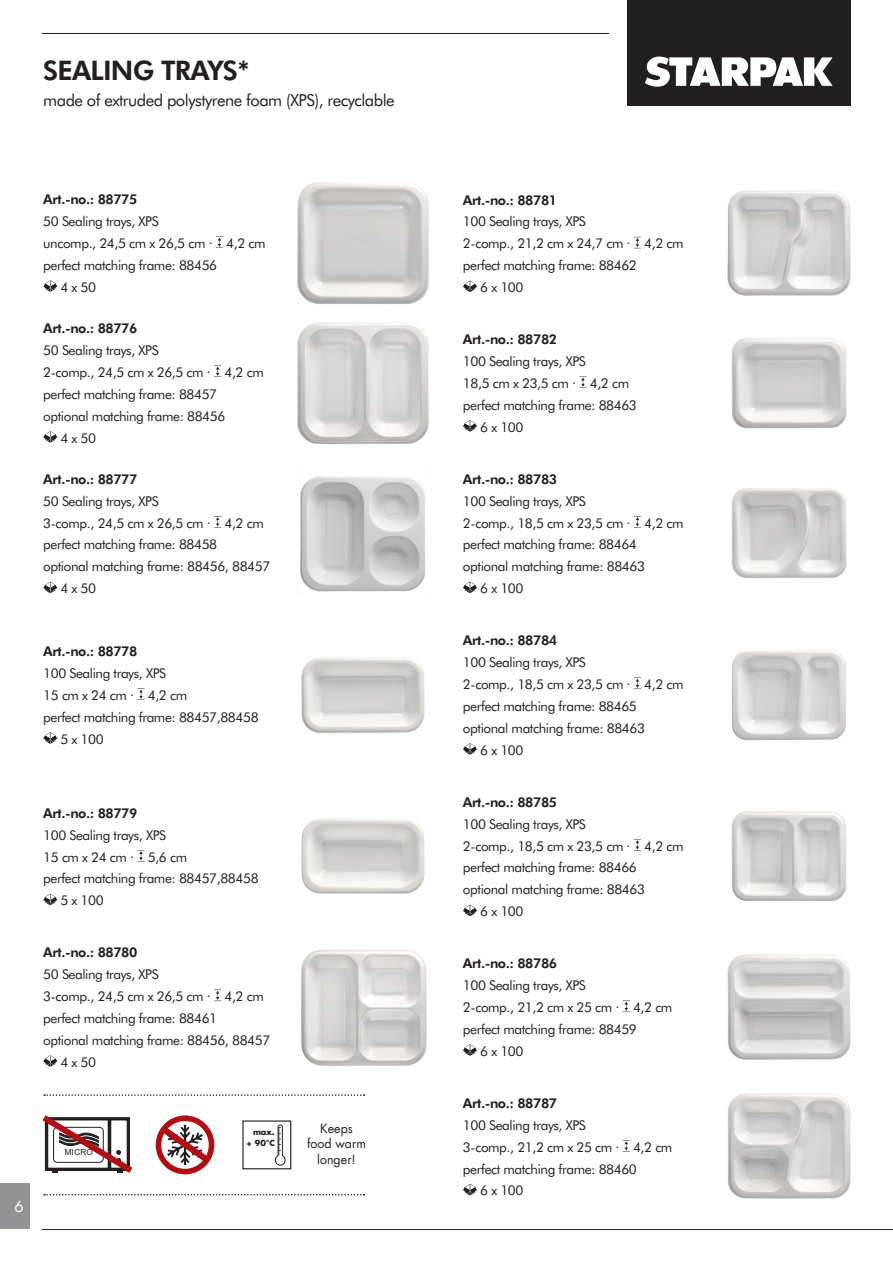
<style>
.page{position:relative;width:893px;height:1263px;background:#fff}
.page>*{position:absolute;margin:0;border:0;box-sizing:border-box;transform-origin:0 0}
.t1{font:700 27px "Futura BT";letter-spacing:-.03em;color:#231f20}
.t2{font:16.5px "Futura BT";letter-spacing:-.03em;color:#231f20}
.Pagina_li{font:15px "Futura LT";color:#fff}
.t3{font:13.5px "Futura BT";letter-spacing:-.03em;color:#231f20}
.t4{font:700 13.5px "Futura BT";letter-spacing:-.03em;color:#231f20}
.t5{font:12.45px/15.6px "Futura LT";color:#231f20;text-align:center}
.t6{font:8.4px "Arial";letter-spacing:.005em;color:#231f20}
.Papstar_Default{font:700 8.1px "Futura LT";color:#231f20}
</style>
<div class="page">
<hr style="left:42px;top:33px;width:567px;height:1px;background:#231f20">
<div style="left:627px;top:0;width:223px;height:105px;background:#231f20"></div>
<svg style="left:645px;top:57px;width:188px;height:30px"></svg>
<div style="left:0;top:1183px;width:30px;height:46px;background:#919495"></div>
<svg style="left:214px;top:516px;width:7px;height:12px"></svg>
<svg style="left:43px;top:582px;width:14px;height:11px"></svg>
<img style="left:300px;top:476px;width:126px;height:116px">
<svg style="left:634px;top:516px;width:7px;height:12px"></svg>
<svg style="left:463px;top:582px;width:14px;height:11px"></svg>
<img style="left:731px;top:488px;width:116px;height:91px">
<svg style="left:579px;top:376px;width:8px;height:12px"></svg>
<svg style="left:463px;top:420px;width:14px;height:12px"></svg>
<img style="left:727px;top:190px;width:124px;height:239px">
<img style="left:297px;top:182px;width:132px;height:263px">
<svg style="left:214px;top:365px;width:7px;height:12px"></svg>
<svg style="left:43px;top:431px;width:14px;height:12px"></svg>
<svg style="left:634px;top:677px;width:7px;height:12px"></svg>
<svg style="left:463px;top:743px;width:14px;height:12px"></svg>
<img style="left:731px;top:650px;width:115px;height:91px">
<svg style="left:137px;top:688px;width:8px;height:12px"></svg>
<svg style="left:43px;top:732px;width:14px;height:12px"></svg>
<img style="left:301px;top:657px;width:124px;height:77px">
<svg style="left:634px;top:839px;width:7px;height:12px"></svg>
<svg style="left:463px;top:905px;width:14px;height:11px"></svg>
<img style="left:731px;top:811px;width:115px;height:90px">
<img style="left:301px;top:818px;width:124px;height:76px">
<svg style="left:137px;top:850px;width:8px;height:12px"></svg>
<svg style="left:43px;top:894px;width:14px;height:11px"></svg>
<svg style="left:623px;top:1000px;width:7px;height:12px"></svg>
<svg style="left:463px;top:1044px;width:14px;height:12px"></svg>
<img style="left:727px;top:954px;width:124px;height:245px">
<img style="left:301px;top:949px;width:126px;height:117px">
<svg style="left:214px;top:989px;width:7px;height:12px"></svg>
<svg style="left:43px;top:1055px;width:14px;height:12px"></svg>
<svg style="left:216px;top:236px;width:7px;height:12px"></svg>
<svg style="left:43px;top:280px;width:14px;height:12px"></svg>
<svg style="left:634px;top:237px;width:7px;height:12px"></svg>
<svg style="left:463px;top:280px;width:14px;height:12px"></svg>
<svg style="left:623px;top:1140px;width:7px;height:12px"></svg>
<svg style="left:463px;top:1184px;width:14px;height:11px"></svg>
<svg style="left:44px;top:1094px;width:321px;height:2px"></svg>
<svg style="left:44px;top:1194px;width:321px;height:1px"></svg>
<svg style="left:155px;top:1115px;width:60px;height:60px"></svg>
<div style="left:242px;top:1120px;width:49px;height:49px;border:1px solid #231f20"></div>
<svg style="left:275px;top:1124px;width:11px;height:41px"></svg>
<svg style="left:42px;top:1115px;width:91px;height:58px"></svg>
<hr style="left:42px;top:1229px;width:851px;height:1px;background:#231f20">
<p class="t1" style="left:43px;top:52px;width:208px">SEALING TRAYS*</p>
<p class="t2" style="left:43px;top:89px;width:353px">made of extruded polystyrene foam (XPS), recyclable</p>
<p class="t4" style="left:43px;top:190px;width:96px">Art.-no.: 88775</p>
<p class="t3" style="left:43px;top:212px;width:117px">50 Sealing trays, XPS</p>
<p class="t3" style="left:43px;top:234px;width:224px">uncomp., 24,5 cm x 26,5 cm · 4,2 cm</p>
<p class="t3" style="left:43px;top:256px;width:175px">perfect matching frame: 88456</p>
<p class="t3" style="left:60px;top:278px;width:37px">4 x 50</p>
<p class="t4" style="left:43px;top:319px;width:96px">Art.-no.: 88776</p>
<p class="t3" style="left:43px;top:341px;width:117px">50 Sealing trays, XPS</p>
<p class="t3" style="left:43px;top:363px;width:222px">2-comp., 24,5 cm x 26,5 cm · 4,2 cm</p>
<p class="t3" style="left:43px;top:385px;width:175px">perfect matching frame: 88457</p>
<p class="t3" style="left:43px;top:407px;width:184px">optional matching frame: 88456</p>
<p class="t3" style="left:60px;top:429px;width:37px">4 x 50</p>
<p class="t4" style="left:43px;top:469px;width:96px">Art.-no.: 88777</p>
<p class="t3" style="left:43px;top:491px;width:117px">50 Sealing trays, XPS</p>
<p class="t3" style="left:43px;top:513px;width:222px">3-comp., 24,5 cm x 26,5 cm · 4,2 cm</p>
<p class="t3" style="left:43px;top:535px;width:175px">perfect matching frame: 88458</p>
<p class="t3" style="left:43px;top:557px;width:229px">optional matching frame: 88456, 88457</p>
<p class="t3" style="left:60px;top:579px;width:37px">4 x 50</p>
<p class="t4" style="left:43px;top:642px;width:96px">Art.-no.: 88778</p>
<p class="t3" style="left:43px;top:664px;width:124px">100 Sealing trays, XPS</p>
<p class="t3" style="left:43px;top:686px;width:145px">15 cm x 24 cm · 4,2 cm</p>
<p class="t3" style="left:43px;top:708px;width:217px">perfect matching frame: 88457,88458</p>
<p class="t3" style="left:60px;top:730px;width:45px">5 x 100</p>
<p class="t4" style="left:43px;top:803px;width:96px">Art.-no.: 88779</p>
<p class="t3" style="left:43px;top:825px;width:124px">100 Sealing trays, XPS</p>
<p class="t3" style="left:43px;top:847px;width:145px">15 cm x 24 cm · 5,6 cm</p>
<p class="t3" style="left:43px;top:869px;width:217px">perfect matching frame: 88457,88458</p>
<p class="t3" style="left:60px;top:891px;width:45px">5 x 100</p>
<p class="t4" style="left:43px;top:943px;width:96px">Art.-no.: 88780</p>
<p class="t3" style="left:43px;top:965px;width:117px">50 Sealing trays, XPS</p>
<p class="t3" style="left:43px;top:987px;width:222px">3-comp., 24,5 cm x 26,5 cm · 4,2 cm</p>
<p class="t3" style="left:43px;top:1009px;width:175px">perfect matching frame: 88461</p>
<p class="t3" style="left:43px;top:1031px;width:229px">optional matching frame: 88456, 88457</p>
<p class="t3" style="left:60px;top:1053px;width:37px">4 x 50</p>
<p class="Pagina_li" style="left:14px;top:1197px;width:11px">6</p>
<p class="t6" style="left:65px;top:1146px;width:30px">MICRO</p>
<p class="Papstar_Default" style="left:253px;top:1126px;width:23px">max.</p>
<p class="Papstar_Default" style="left:247px;top:1137px;width:30px">+ 90°C</p>
<p class="t5" style="left:320px;top:1120px;width:34px">Keeps</p>
<p class="t5" style="left:307px;top:1136px;width:60px">food warm longer!</p>
<p class="t4" style="left:463px;top:190px;width:96px">Art.-no.: 88781</p>
<p class="t3" style="left:463px;top:212px;width:124px">100 Sealing trays, XPS</p>
<p class="t3" style="left:463px;top:234px;width:222px">2-comp., 21,2 cm x 24,7 cm · 4,2 cm</p>
<p class="t3" style="left:463px;top:256px;width:175px">perfect matching frame: 88462</p>
<p class="t3" style="left:480px;top:278px;width:45px">6 x 100</p>
<p class="t4" style="left:463px;top:330px;width:96px">Art.-no.: 88782</p>
<p class="t3" style="left:463px;top:352px;width:124px">100 Sealing trays, XPS</p>
<p class="t3" style="left:463px;top:374px;width:168px">18,5 cm x 23,5 cm · 4,2 cm</p>
<p class="t3" style="left:463px;top:396px;width:175px">perfect matching frame: 88463</p>
<p class="t3" style="left:480px;top:418px;width:45px">6 x 100</p>
<p class="t4" style="left:463px;top:469px;width:96px">Art.-no.: 88783</p>
<p class="t3" style="left:463px;top:491px;width:124px">100 Sealing trays, XPS</p>
<p class="t3" style="left:463px;top:513px;width:222px">2-comp., 18,5 cm x 23,5 cm · 4,2 cm</p>
<p class="t3" style="left:463px;top:535px;width:175px">perfect matching frame: 88464</p>
<p class="t3" style="left:463px;top:557px;width:184px">optional matching frame: 88463</p>
<p class="t3" style="left:480px;top:579px;width:45px">6 x 100</p>
<p class="t4" style="left:463px;top:631px;width:96px">Art.-no.: 88784</p>
<p class="t3" style="left:463px;top:653px;width:124px">100 Sealing trays, XPS</p>
<p class="t3" style="left:463px;top:675px;width:222px">2-comp., 18,5 cm x 23,5 cm · 4,2 cm</p>
<p class="t3" style="left:463px;top:697px;width:175px">perfect matching frame: 88465</p>
<p class="t3" style="left:463px;top:719px;width:184px">optional matching frame: 88463</p>
<p class="t3" style="left:480px;top:741px;width:45px">6 x 100</p>
<p class="t4" style="left:463px;top:792px;width:96px">Art.-no.: 88785</p>
<p class="t3" style="left:463px;top:814px;width:124px">100 Sealing trays, XPS</p>
<p class="t3" style="left:463px;top:836px;width:222px">2-comp., 18,5 cm x 23,5 cm · 4,2 cm</p>
<p class="t3" style="left:463px;top:858px;width:175px">perfect matching frame: 88466</p>
<p class="t3" style="left:463px;top:880px;width:184px">optional matching frame: 88463</p>
<p class="t3" style="left:480px;top:902px;width:45px">6 x 100</p>
<p class="t4" style="left:463px;top:954px;width:96px">Art.-no.: 88786</p>
<p class="t3" style="left:463px;top:976px;width:124px">100 Sealing trays, XPS</p>
<p class="t3" style="left:463px;top:998px;width:211px">2-comp., 21,2 cm x 25 cm · 4,2 cm</p>
<p class="t3" style="left:463px;top:1020px;width:175px">perfect matching frame: 88459</p>
<p class="t3" style="left:480px;top:1042px;width:45px">6 x 100</p>
<p class="t4" style="left:463px;top:1093px;width:96px">Art.-no.: 88787</p>
<p class="t3" style="left:463px;top:1116px;width:124px">100 Sealing trays, XPS</p>
<p class="t3" style="left:463px;top:1137px;width:211px">3-comp., 21,2 cm x 25 cm · 4,2 cm</p>
<p class="t3" style="left:463px;top:1159px;width:175px">perfect matching frame: 88460</p>
<p class="t3" style="left:480px;top:1181px;width:45px">6 x 100</p>
</div>
